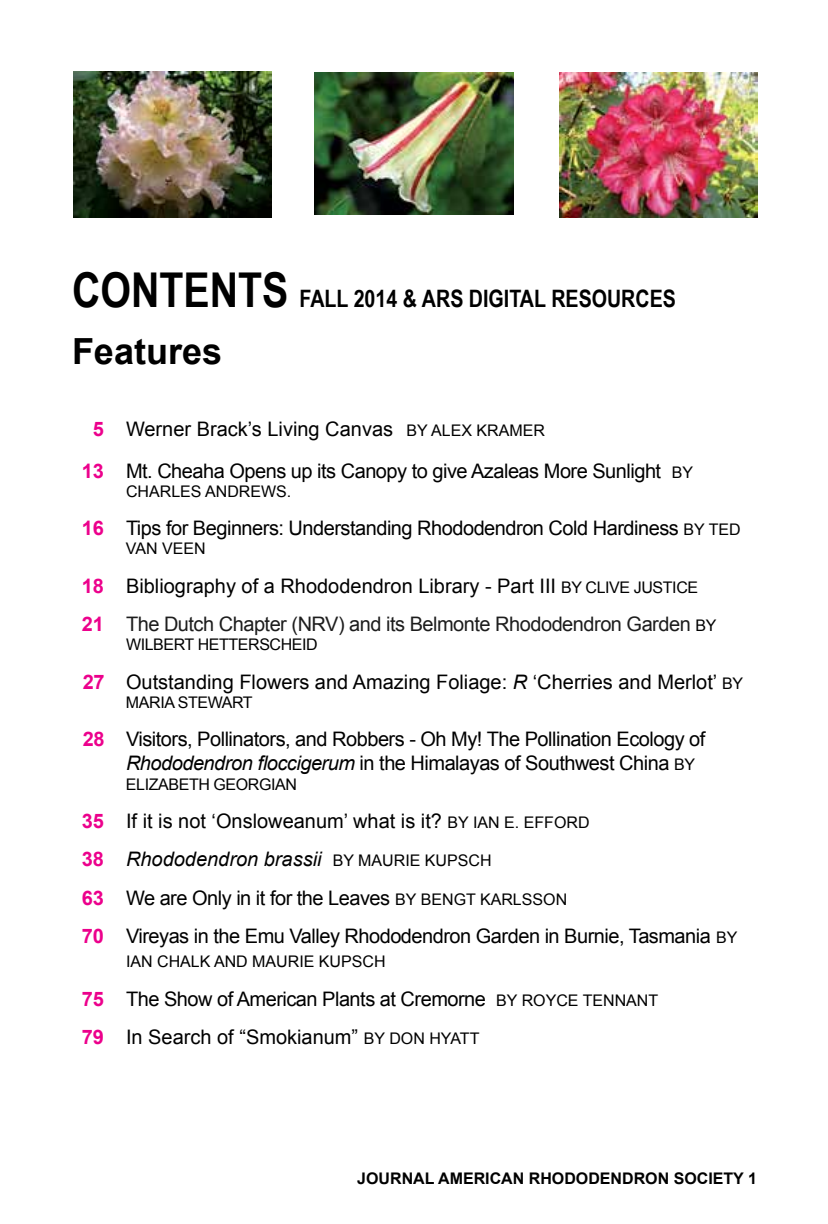
<style>
.page{position:relative;width:828px;height:1224px;background:#fff}
.page>*{position:absolute;margin:0;border:0;box-sizing:border-box;transform-origin:0 0}
.t1{font:700 36px "Arial";color:#000}
.t2{font:700 24px "Arial Narrow";color:#000}
.t3{font:20px/38.4px "Arial";letter-spacing:-.025em;color:#000}
.t4{font:20px/38.4px "Arial";letter-spacing:-.025em;color:#1d1d1d}
.t5{font:20px "Arial";color:#000}
.t6{font:16px "Arial";letter-spacing:-.025em;color:#000}
.t7{font:16px "Arial";color:#000}
.t8{font:700 16px "Arial";color:#000}
.s1{font-size:48px}
.s2{font-weight:700;color:#ec008c}
.s3{font-size:16px}
.s4{color:#000}
.s5{font-size:16px;color:#000}
.s6{font-style:italic}
</style>
<div class="page">
<img style="left:73px;top:72px;width:198px;height:146px">
<img style="left:314px;top:73px;width:200px;height:142px">
<img style="left:560px;top:72px;width:198px;height:145px">
<p class="t2" style="left:72px;top:280px;width:605px"><span class="s1">CONTENTS</span> FALL 2014 &amp; ARS DIGITAL RESOURCES</p>
<p class="t1" style="left:72px;top:328px;width:152px">Features</p>
<p class="t3" style="left:82px;top:409px;width:613px;line-height:41.4px;text-indent:11px"><span class="s2">5</span> Werner Brack’s Living Canvas <span class="s3">BY ALEX KRAMER<br></span><span class="s2">13</span> Mt. Cheaha Opens up its Canopy to give Azaleas More Sunlight <span class="s3">BY</span></p>
<p class="t7" style="left:126px;top:481px;width:167px">CHARLES ANDREWS.</p>
<p class="t3" style="left:82px;top:509px;width:660px"><span class="s2">16</span> Tips for Beginners: Understanding Rhododendron Cold Hardiness <span class="s3">BY TED</span></p>
<p class="t6" style="left:126px;top:538px;width:81px">VAN VEEN</p>
<p class="t4" style="left:82px;top:567px;width:636px"><span class="s2">18</span> <span class="s4">Bibliography of a Rhododendron Library - Part III</span> <span class="s5">BY CLIVE JUSTICE<br></span><span class="s2">21</span> The Dutch Chapter (NRV) and its Belmonte Rhododendron Garden <span class="s5">BY</span></p>
<p class="t6" style="left:126px;top:634px;width:193px">WILBERT HETTERSCHEID</p>
<p class="t5" style="left:83px;top:669px;width:662px"><span class="s2">27</span> Outstanding Flowers and Amazing Foliage: <span class="s6">R</span> ‘Cherries and Merlot’ <span class="s3">BY</span></p>
<p class="t6" style="left:126px;top:692px;width:128px">MARIA STEWART</p>
<p class="t3" style="left:126px;top:728px;width:581px;line-height:24px;text-indent:-43px"><span class="s2">28</span> Visitors, Pollinators, and Robbers - Oh My! The Pollination Ecology of<br><span class="s6">Rhododendron floccigerum</span> in the Himalayas of Southwest China <span class="s3">BY</span></p>
<p class="t6" style="left:126px;top:774px;width:173px">ELIZABETH GEORGIAN</p>
<p class="t3" style="left:82px;top:802px;width:657px"><span class="s2">35</span> If it is not ‘Onsloweanum’ what is it? <span class="s3">BY IAN E. EFFORD<br></span><span class="s2">38</span> <span class="s6">Rhododendron brassii</span> <span class="s3">BY MAURIE KUPSCH<br></span><span class="s2">63</span> We are Only in it for the Leaves <span class="s3">BY BENGT KARLSSON<br></span><span class="s2">70</span> Vireyas in the Emu Valley Rhododendron Garden in Burnie, Tasmania <span class="s3">BY</span></p>
<p class="t7" style="left:126px;top:951px;width:261px">IAN CHALK AND MAURIE KUPSCH</p>
<p class="t3" style="left:82px;top:980px;width:578px"><span class="s2">75</span> The Show of American Plants at Cremorne <span class="s3">BY ROYCE TENNANT<br></span><span class="s2">79</span> In Search of “Smokianum” <span class="s3">BY DON HYATT</span></p>
<p class="t8" style="left:357px;top:1168px;width:401px">JOURNAL AMERICAN RHODODENDRON SOCIETY 1</p>
</div>
